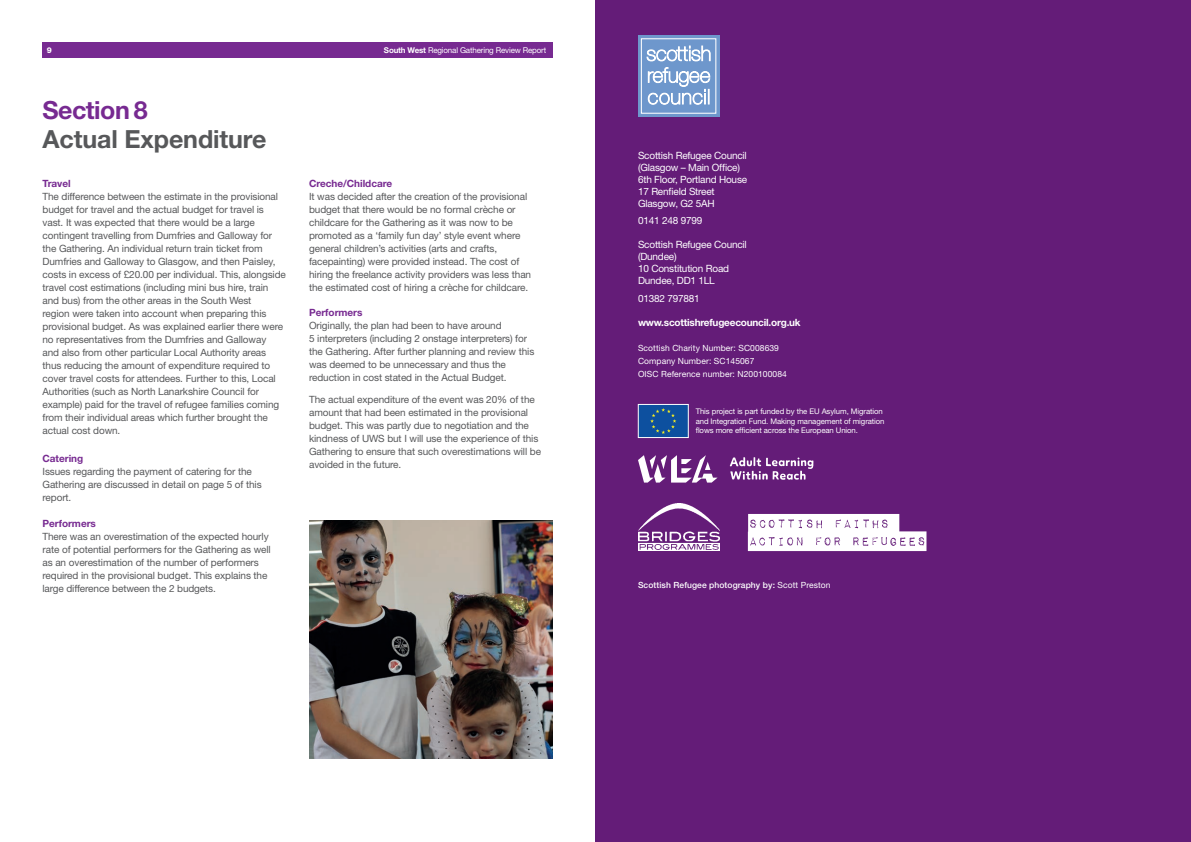
<style>
.page{position:relative;width:1191px;height:842px;background:#fff}
.page>*{position:absolute;margin:0;border:0;box-sizing:border-box;transform-origin:0 0}
.t1{font:700 25px/29px "Helvetica Neue";letter-spacing:-.005em;color:#57585a}
.t2{font:10px/13px "Helvetica Neue";letter-spacing:-.01em;color:#57585a}
.t3{font:10px/12px "Helvetica Neue";letter-spacing:-.02em;color:#fff}
.t4{font:700 10px "Helvetica Neue";letter-spacing:-.02em;color:#fff}
.t5{font:700 10px "Helvetica Neue";letter-spacing:-.005em;color:#772a91}
.t6{font:8.5px/13px "Helvetica Neue";letter-spacing:.01em;color:#fff}
.t7{font:500 8.5px "Helvetica Neue";letter-spacing:.01em;color:#fff}
.t8{font:8px "Helvetica Neue";letter-spacing:-.02em;color:#fff}
.t9{font:800 8px "Helvetica Neue";color:#fff}
.t10{font:7.8px/9.6px "Helvetica Neue";letter-spacing:-.01em;color:#fff}
.s1{font-weight:700}
.s2{color:#772a91}
.s3{font-weight:700;color:#772a91}
.s4{font-weight:400}
</style>
<div class="page">
<div style="left:43px;top:43px;width:510px;height:15px;background:#772a91"></div>
<div style="left:595px;top:0;width:596px;height:842px;background:#641c78"></div>
<img style="left:747px;top:514px;width:180px;height:38px">
<div style="left:638px;top:35px;width:81px;height:82px;background:#6e97cc"></div>
<div style="left:641px;top:38px;width:75px;height:76px;border:1px solid #fff"></div>
<svg style="left:648px;top:67px;width:62px;height:38px"></svg>
<svg style="left:646px;top:46px;width:64px;height:15px"></svg>
<div style="left:638px;top:404px;width:50px;height:34px;background:#0d509f;border:1px solid #fff"></div>
<svg style="left:650px;top:408px;width:26px;height:26px"></svg>
<svg style="left:638px;top:455px;width:175px;height:28px"></svg>
<img style="left:638px;top:503px;width:81px;height:48px">
<img style="left:309px;top:520px;width:244px;height:238px">
<p class="t9" style="left:47px;top:45px;width:7px">9</p>
<p class="t8" style="left:384px;top:46px;width:164px"><span class="s1">South West</span> Regional Gathering Review Report</p>
<p class="t1" style="left:43px;top:95px;width:225px"><span class="s2">Section 8<br></span>Actual Expenditure</p>
<p class="t5" style="left:43px;top:178px;width:30px">Travel</p>
<p class="t2" style="left:43px;top:190px;width:245px">The difference between the estimate in the provisional budget for travel and the actual budget for travel is vast. It was expected that there would be a large contingent travelling from Dumfries and Galloway for the Gathering. An individual return train ticket from Dumfries and Galloway to Glasgow, and then Paisley, costs in excess of £20.00 per individual. This, alongside travel cost estimations (including mini bus hire, train and bus) from the other areas in the South West<br>region were taken into account when preparing this provisional budget. As was explained earlier there were no representatives from the Dumfries and Galloway<br>and also from other particular Local Authority areas thus reducing the amount of expenditure required to cover travel costs for attendees. Further to this, Local Authorities (such as North Lanarkshire Council for example) paid for the travel of refugee families coming from their individual areas which further brought the actual cost down.</p>
<p class="t2" style="left:43px;top:451px;width:221px"><span class="s3">Catering<br></span>Issues regarding the payment of catering for the<br>Gathering are discussed in detail on page 5 of this report.</p>
<p class="t5" style="left:43px;top:517px;width:55px">Performers</p>
<p class="t2" style="left:43px;top:530px;width:230px">There was an overestimation of the expected hourly rate of potential performers for the Gathering as well as an overestimation of the number of performers required in the provisional budget. This explains the large difference between the 2 budgets.</p>
<p class="t2" style="left:309px;top:177px;width:224px"><span class="s3">Creche/Childcare<br></span>It was decided after the creation of the provisional budget that there would be no formal crèche or childcare for the Gathering as it was now to be promoted as a ‘family fun day’ style event where general children’s activities (arts and crafts, facepainting) were provided instead. The cost of hiring the freelance activity providers was less than the estimated cost of hiring a crèche for childcare.</p>
<p class="t5" style="left:309px;top:307px;width:55px">Performers</p>
<p class="t2" style="left:309px;top:319px;width:227px">Originally, the plan had been to have around<br>5 interpreters (including 2 onstage interpreters) for the Gathering. After further planning and review this was deemed to be unnecessary and thus the reduction in cost stated in the Actual Budget.</p>
<p class="t2" style="left:309px;top:393px;width:233px">The actual expenditure of the event was 20% of the amount that had been estimated in the provisional budget. This was partly due to negotiation and the kindness of UWS but I will use the experience of this Gathering to ensure that such overestimations will be avoided in the future.</p>
<p class="t3" style="left:638px;top:149px;width:110px">Scottish Refugee Council (Glasgow – Main Office)</p>
<p class="t3" style="left:638px;top:173px;width:111px">6th Floor, Portland House</p>
<p class="t3" style="left:638px;top:185px;width:78px">17 Renfield Street</p>
<p class="t3" style="left:638px;top:197px;width:78px">Glasgow, G2 5AH</p>
<p class="t3" style="left:638px;top:215px;width:66px">0141 248 9799</p>
<p class="t3" style="left:638px;top:239px;width:110px">Scottish Refugee Council (Dundee)</p>
<p class="t3" style="left:638px;top:263px;width:93px">10 Constitution Road</p>
<p class="t3" style="left:638px;top:275px;width:78px">Dundee, DD1 1LL</p>
<p class="t3" style="left:638px;top:292px;width:63px">01382 797881</p>
<p class="t4" style="left:638px;top:316px;width:164px">www.scottishrefugeecouncil.org.uk</p>
<p class="t6" style="left:638px;top:341px;width:150px">Scottish Charity Number: SC008639<br>Company Number: SC145067<br>OISC Reference number: N200100084</p>
<p class="t10" style="left:695px;top:406px;width:190px">This project is part funded by the EU Asylum, Migration and Integration Fund. Making management of migration flows more efficient across the European Union.</p>
<p class="t7" style="left:638px;top:580px;width:194px">Scottish Refugee photography by: <span class="s4">Scott Preston</span></p>
</div>
